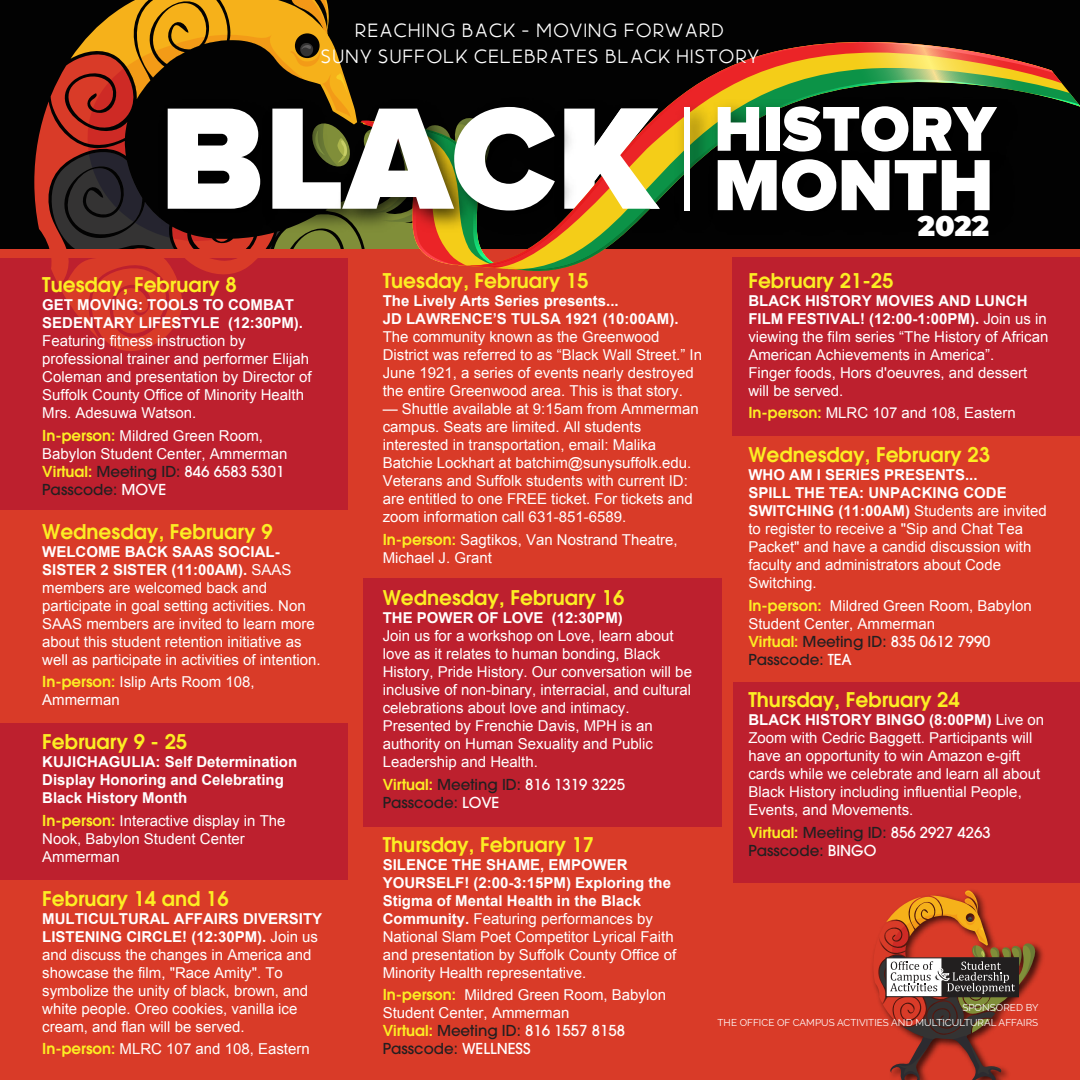
<style>
.page{position:relative;width:1080px;height:1080px;background:#fff}
.page>*{position:absolute;margin:0;border:0;box-sizing:border-box;transform-origin:0 0}
.t1{font:900 28.4px "Montserrat";color:#fff}
.t2{font:100 25.8px/25.6px "Momcake";letter-spacing:.04em;color:#fff;text-align:center}
.t3{font:600 20.1px "Avant Garde";color:#fcee23}
.t4{font:15px/18px "Arial";color:#fff}
.t5{font:500 15px/18px "Avant Garde";color:#231f20}
.t6{font:700 15px/18px "Arial";color:#fff}
.t7{font:9.9px/14.6px "Raleway";letter-spacing:.005em;color:#fff;text-align:right}
.s1{font-weight:400}
.s2{font-family:"Avant Garde";font-weight:600;color:#fcee23}
.s3{font-weight:600;color:#fcee23}
.s4{color:#fff}
.s5{font-weight:700}
</style>
<div class="page">
<div style="left:0;top:0;width:1080px;height:423px;background:#020202"></div>
<div style="left:0;top:249px;width:1080px;height:831px;background:#d93b28"></div>
<div style="left:0;top:259px;width:348px;height:251px;background:#bd202e"></div>
<div style="left:0;top:723px;width:348px;height:156px;background:#bd202e"></div>
<div style="left:363px;top:578px;width:359px;height:249px;background:#bd202e"></div>
<div style="left:732px;top:258px;width:348px;height:178px;background:#bd202e"></div>
<div style="left:733px;top:683px;width:347px;height:200px;background:#bd202e"></div>
<svg style="left:555px;top:42px;width:525px;height:228px"></svg>
<img style="left:703px;top:91px;width:324px;height:91px">
<svg style="left:718px;top:107px;width:41px;height:38px;background:#c1cfc4"></svg>
<div style="left:766px;top:107px;width:13px;height:44px;background:#fff"></div>
<svg style="left:783px;top:106px;width:214px;height:39px"></svg>
<img style="left:718px;top:145px;width:301px;height:95px">
<svg style="left:718px;top:159px;width:118px;height:52px"></svg>
<svg style="left:842px;top:160px;width:47px;height:50px"></svg>
<svg style="left:895px;top:160px;width:41px;height:50px"></svg>
<svg style="left:942px;top:160px;width:48px;height:50px"></svg>
<img style="left:555px;top:92px;width:29px;height:148px">
<svg style="left:34px;top:0;width:521px;height:351px"></svg>
<img style="left:670px;top:93px;width:48px;height:147px">
<div style="left:684px;top:108px;width:5px;height:103px;background:#fff"></div>
<svg style="left:564px;top:109px;width:96px;height:100px;background:#e3c7ae"></svg>
<img style="left:872px;top:944px;width:171px;height:33px">
<svg style="left:873px;top:890px;width:163px;height:190px"></svg>
<p class="t2" style="left:320px;top:16px;width:441px">reaching back - moving forward<br>suny suffolk celebrates black history</p>
<p class="t1" style="left:918px;top:205px;width:73px">2022</p>
<p class="t3" style="left:42px;top:272px;width:196px">Tuesday, February 8</p>
<p class="t6" style="left:42px;top:297px;width:262px">GET MOVING: TOOLS TO COMBAT<br>SEDENTARY LIFESTYLE (12:30PM).<br><span class="s1">Featuring fitness instruction by</span></p>
<p class="t4" style="left:42px;top:350px;width:271px">professional trainer and performer Elijah Coleman and presentation by Director of Suffolk County Office of Minority Health Mrs. Adesuwa Watson.</p>
<p class="t4" style="left:42px;top:427px;width:247px"><span class="s2">In-person:</span> Mildred Green Room,<br>Babylon Student Center, Ammerman</p>
<p class="t5" style="left:42px;top:462px;width:244px"><span class="s3">Virtual:</span> Meeting ID: <span class="s4">846 6583 5301<br></span>Passcode: <span class="s4">MOVE</span></p>
<h2 class="t3" style="left:42px;top:518px;width:232px">Wednesday, February 9</h2>
<p class="t4" style="left:42px;top:543px;width:280px"><span class="s5">WELCOME BACK SAAS SOCIAL-SISTER 2 SISTER (11:00AM).</span> SAAS members are welcomed back and participate in goal setting activities. Non SAAS members are invited to learn more about this student retention initiative as well as participate in activities of intention.</p>
<p class="t4" style="left:42px;top:673px;width:214px"><span class="s2">In-person:</span> Islip Arts Room 108,<br>Ammerman</p>
<h2 class="t3" style="left:42px;top:729px;width:147px">February 9 - 25</h2>
<h3 class="t6" style="left:42px;top:753px;width:257px">KUJICHAGULIA: Self Determination<br>Display Honoring and Celebrating<br>Black History Month</h3>
<p class="t4" style="left:42px;top:812px;width:245px"><span class="s2">In-person:</span> Interactive display in The<br>Nook, Babylon Student Center<br>Ammerman</p>
<h2 class="t3" style="left:42px;top:885px;width:188px">February 14 and 16</h2>
<p class="t4" style="left:42px;top:910px;width:281px"><span class="s5">MULTICULTURAL AFFAIRS DIVERSITY LISTENING CIRCLE! (12:30PM).</span> Join us and discuss the changes in America and showcase the film, "Race Amity". To symbolize the unity of black, brown, and white people. Oreo cookies, vanilla ice cream, and flan will be served.</p>
<p class="t4" style="left:42px;top:1040px;width:269px"><span class="s2">In-person:</span> MLRC 107 and 108, Eastern</p>
<p class="t3" style="left:383px;top:268px;width:207px">Tuesday, February 15</p>
<p class="t4" style="left:383px;top:292px;width:321px"><span class="s5">The Lively Arts Series presents...<br>JD LAWRENCE’S TULSA 1921 (10:00AM).<br></span>The community known as the Greenwood District was referred to as “Black Wall Street.” In</p>
<p class="t4" style="left:383px;top:364px;width:313px">June 1921, a series of events nearly destroyed the entire Greenwood area. This is that story.</p>
<p class="t4" style="left:383px;top:400px;width:317px">— Shuttle available at 9:15am from Ammerman campus. Seats are limited. All students interested in transportation, email: Malika Batchie Lockhart at batchim@sunysuffolk.edu.<br>Veterans and Suffolk students with current ID: are entitled to one FREE ticket. For tickets and zoom information call 631-851-6589.</p>
<p class="t4" style="left:383px;top:531px;width:297px"><span class="s2">In-person:</span> Sagtikos, Van Nostrand Theatre,<br>Michael J. Grant</p>
<h2 class="t3" style="left:383px;top:585px;width:243px">Wednesday, February 16</h2>
<h3 class="t6" style="left:383px;top:609px;width:242px">THE POWER OF LOVE (12:30PM)</h3>
<p class="t4" style="left:383px;top:627px;width:311px">Join us for a workshop on Love, learn about love as it relates to human bonding, Black History, Pride History. Our conversation will be inclusive of non-binary, interracial, and cultural celebrations about love and intimacy.<br>Presented by Frenchie Davis, MPH is an authority on Human Sexuality and Public Leadership and Health.</p>
<p class="t5" style="left:383px;top:775px;width:244px"><span class="s3">Virtual:</span> Meeting ID: <span class="s4">816 1319 3225<br></span>Passcode: <span class="s4">LOVE</span></p>
<h2 class="t3" style="left:383px;top:831px;width:213px">Thursday, February 17</h2>
<p class="t4" style="left:383px;top:856px;width:295px"><span class="s5">SILENCE THE SHAME, EMPOWER YOURSELF! (2:00-3:15PM) Exploring the Stigma of Mental Health in the Black Community.</span> Featuring performances by National Slam Poet Competitor Lyrical Faith and presentation by Suffolk County Office of Minority Health representative.</p>
<p class="t4" style="left:383px;top:986px;width:285px"><span class="s2">In-person:</span> Mildred Green Room, Babylon<br>Student Center, Ammerman</p>
<p class="t5" style="left:383px;top:1022px;width:244px"><span class="s3">Virtual:</span> Meeting ID: <span class="s4">816 1557 8158<br></span>Passcode: <span class="s4">WELLNESS</span></p>
<p class="t3" style="left:748px;top:267px;width:147px">February 21-25</p>
<p class="t4" style="left:748px;top:292px;width:302px"><span class="s5">BLACK HISTORY MOVIES AND LUNCH FILM FESTIVAL! (12:00-1:00PM).</span> Join us in viewing the film series “The History of African American Achievements in America”.</p>
<p class="t4" style="left:748px;top:364px;width:280px">Finger foods, Hors d'oeuvres, and dessert will be served.</p>
<p class="t4" style="left:748px;top:404px;width:269px"><span class="s2">In-person:</span> MLRC 107 and 108, Eastern</p>
<h2 class="t3" style="left:748px;top:442px;width:243px">Wednesday, February 23</h2>
<p class="t4" style="left:748px;top:466px;width:300px"><span class="s5">WHO AM I SERIES PRESENTS...<br>SPILL THE TEA: UNPACKING CODE SWITCHING (11:00AM)</span> Students are invited to register to receive a "Sip and Chat Tea Packet" and have a candid discussion with faculty and administrators about Code Switching.</p>
<p class="t4" style="left:748px;top:597px;width:285px"><span class="s2">In-person:</span> Mildred Green Room, Babylon<br>Student Center, Ammerman</p>
<p class="t5" style="left:748px;top:632px;width:244px"><span class="s3">Virtual:</span> Meeting ID: <span class="s4">835 0612 7990<br></span>Passcode: <span class="s4">TEA</span></p>
<h2 class="t3" style="left:748px;top:687px;width:213px">Thursday, February 24</h2>
<p class="t4" style="left:748px;top:711px;width:297px"><span class="s5">BLACK HISTORY BINGO (8:00PM)</span> Live on Zoom with Cedric Baggett. Participants will have an opportunity to win Amazon e-gift cards while we celebrate and learn all about Black History including influential People, Events, and Movements.</p>
<p class="t5" style="left:748px;top:823px;width:244px"><span class="s3">Virtual:</span> Meeting ID: <span class="s4">856 2927 4263<br></span>Passcode: <span class="s4">BINGO</span></p>
<p class="t7" style="left:718px;top:1001px;width:322px">SPONSORED BY<br>THE OFFICE OF CAMPUS ACTIVITIES AND MULTICULTURAL AFFAIRS</p>
</div>
